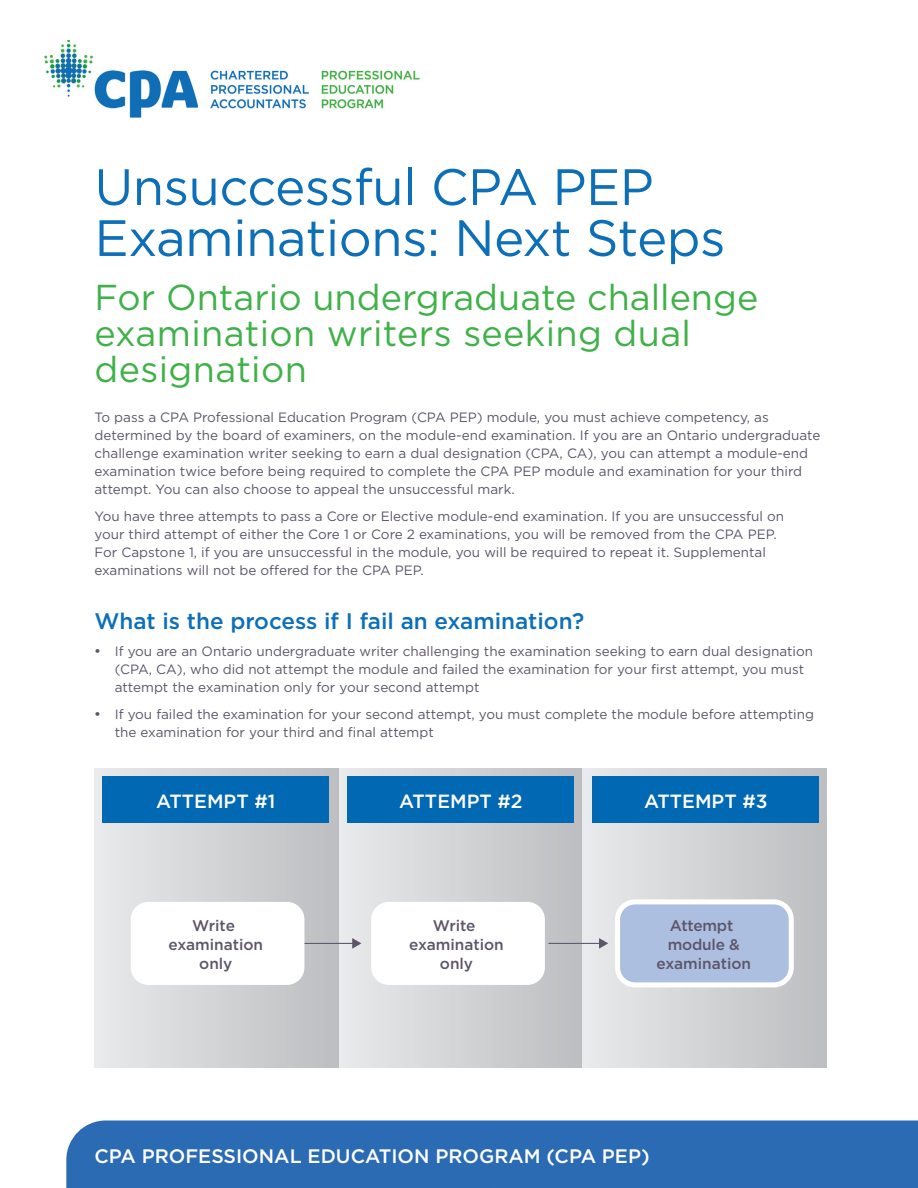
<style>
.page{position:relative;width:918px;height:1188px;background:#fff}
.page>*{position:absolute;margin:0;border:0;box-sizing:border-box;transform-origin:0 0}
.t1{font:51px/51px "Gotham";letter-spacing:-.01em;color:#0c6fb8}
.t2{font:36px/36px "Gotham";letter-spacing:.005em;color:#40b149}
.t3{font:500 22.5px "Gotham";color:#0c6fb8}
.t4{font:500 19.5px "Gotham";color:#fff}
.t5{font:500 19.05px "Gotham";color:#fff}
.t6{font:500 15.45px/19.2px "Gotham";color:#5d5669;text-align:center}
.t7{font:13.5px/18px "Gotham";color:#5d5669}
</style>
<div class="page">
<div style="left:66px;top:1120px;width:852px;height:68px;background:#2b6bb4"></div>
<img style="left:44px;top:40px;width:376px;height:78px">
<div style="left:94px;top:768px;width:244px;height:299px;background:linear-gradient(to right,#e8e9eb,#bebec1)"></div>
<div style="left:339px;top:768px;width:244px;height:299px;background:linear-gradient(to right,#e8e9eb,#bdbec0)"></div>
<div style="left:583px;top:768px;width:244px;height:299px;background:linear-gradient(to right,#e9eaec,#bdbec0)"></div>
<div style="left:103px;top:776px;width:226px;height:47px;background:#0168b3"></div>
<div style="left:348px;top:776px;width:226px;height:47px;background:#0168b3"></div>
<div style="left:593px;top:776px;width:226px;height:47px;background:#0168b3"></div>
<div style="left:618px;top:902px;width:173px;height:83px;background:#acbfe1;border-radius:18px"></div>
<div style="left:615px;top:899px;width:179px;height:88px;border:5px solid #fff;border-radius:18px"></div>
<hr style="left:302px;top:943px;width:52px;height:1px;background:#5d5669">
<svg style="left:352px;top:938px;width:9px;height:11px"></svg>
<hr style="left:548px;top:943px;width:53px;height:1px;background:#5d5669">
<svg style="left:599px;top:938px;width:9px;height:11px"></svg>
<div style="left:371px;top:902px;width:174px;height:83px;background:#fff;border-radius:18px"></div>
<div style="left:131px;top:902px;width:173px;height:83px;background:#fff;border-radius:18px"></div>
<h1 class="t1" style="left:94px;top:160px;width:632px">Unsuccessful CPA PEP<br>Examinations: Next Steps</h1>
<h2 class="t2" style="left:94px;top:278px;width:665px">For Ontario undergraduate challenge examination writers seeking dual designation</h2>
<p class="t7" style="left:94px;top:408px;width:727px">To pass a CPA Professional Education Program (CPA PEP) module, you must achieve competency, as determined by the board of examiners, on the module-end examination. If you are an Ontario undergraduate challenge examination writer seeking to earn a dual designation (CPA, CA), you can attempt a module-end examination twice before being required to complete the CPA PEP module and examination for your third attempt. You can also choose to appeal the unsuccessful mark.</p>
<p class="t7" style="left:94px;top:507px;width:691px">You have three attempts to pass a Core or Elective module-end examination. If you are unsuccessful on your third attempt of either the Core 1 or Core 2 examinations, you will be removed from the CPA PEP.<br>For Capstone 1, if you are unsuccessful in the module, you will be required to repeat it. Supplemental examinations will not be offered for the CPA PEP.</p>
<h3 class="t3" style="left:94px;top:607px;width:491px">What is the process if I fail an examination?</h3>
<p class="t7" style="left:115px;top:642px;width:700px;text-indent:-20px">• If you are an Ontario undergraduate writer challenging the examination seeking to earn dual designation (CPA, CA), who did not attempt the module and failed the examination for your first attempt, you must attempt the examination only for your second attempt</p>
<p class="t7" style="left:115px;top:705px;width:701px;text-indent:-20px">• If you failed the examination for your second attempt, you must complete the module before attempting the examination for your third and final attempt</p>
<h3 class="t5" style="left:156px;top:789px;width:121px">ATTEMPT #1</h3>
<h3 class="t5" style="left:399px;top:789px;width:125px">ATTEMPT #2</h3>
<h3 class="t5" style="left:644px;top:789px;width:125px">ATTEMPT #3</h3>
<p class="t6" style="left:169px;top:915px;width:96px">Write examination only</p>
<p class="t6" style="left:409px;top:915px;width:96px">Write examination only</p>
<p class="t6" style="left:657px;top:915px;width:96px">Attempt module &amp; examination</p>
<h3 class="t4" style="left:94px;top:1143px;width:557px">CPA Professional Educati on Program (CPA PEP)</h3>
</div>
